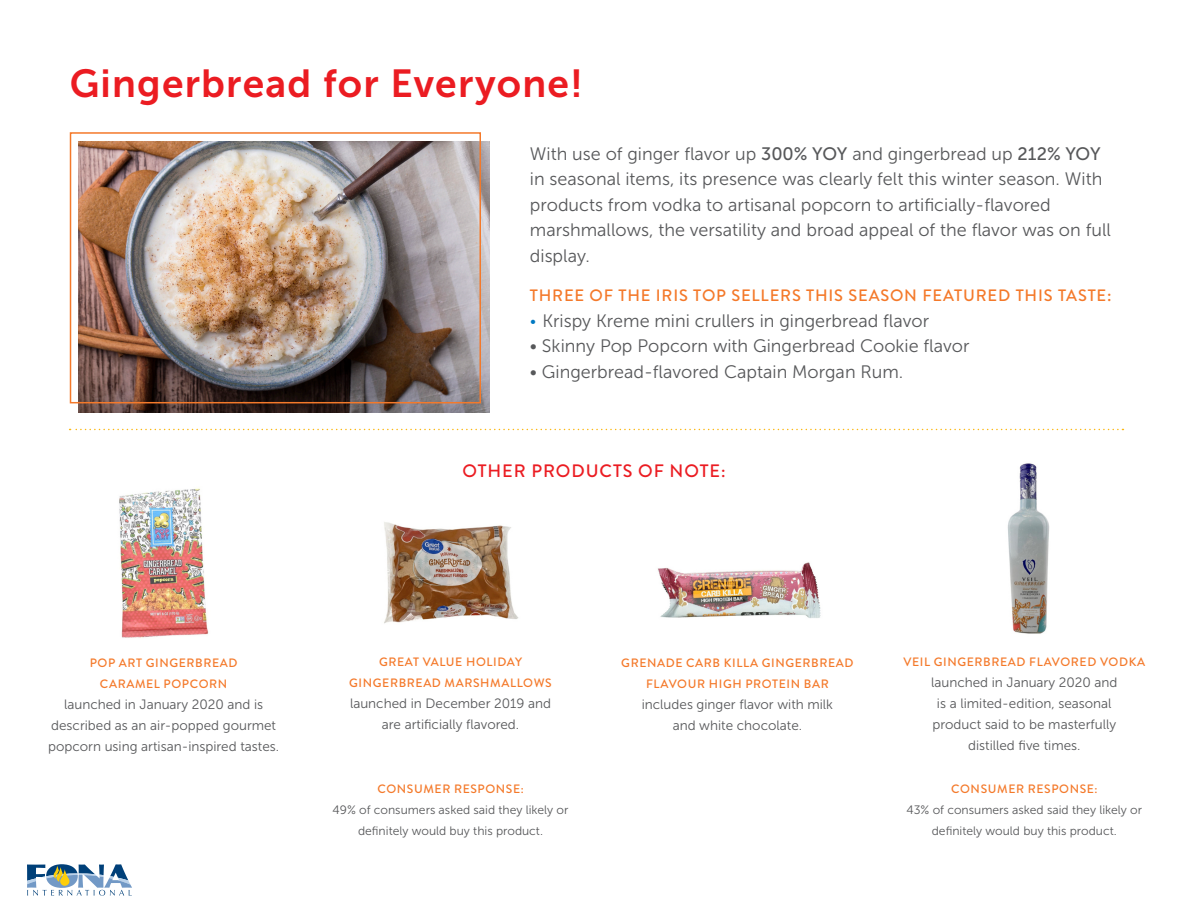
<style>
.page{position:relative;width:1188px;height:918px;background:#fff}
.page>*{position:absolute;margin:0;border:0;box-sizing:border-box;transform-origin:0 0}
.t1{font:39px "Museo Sans 700";letter-spacing:.03em;color:#eb1c22}
.t2{font:18px/25.5px "Museo Sans 300";color:#57585a}
.t3{font:500 18px "Brandon Grotesque";letter-spacing:.05em;color:#eb1c22}
.t4{font:500 16.5px "Brandon Grotesque";letter-spacing:.05em;color:#f4792a}
.t5{font:13.5px/21px "Museo Sans 300";color:#57585a;text-align:center}
.t6{font:12.15px/21px "Museo Sans 300";color:#57585a;text-align:center}
.t7{font:500 12.15px/21px "Brandon Grotesque";letter-spacing:.05em;color:#f4792a;text-align:center}
.s1{font-family:"Museo Sans 500"}
.s2{font-size:18px}
.s3{font-family:"Brandon Grotesque";font-weight:500;color:#0079c2}
.s4{font-family:"Brandon Grotesque";font-weight:500;color:#f4792a}
</style>
<div class="page">
<svg style="left:27px;top:864px;width:105px;height:32px"></svg>
<svg style="left:70px;top:429px;width:1053px;height:1px"></svg>
<img style="left:79px;top:142px;width:411px;height:271px">
<div style="left:70px;top:132px;width:411px;height:271px;border:2px solid #f4792a"></div>
<img style="left:119px;top:488px;width:90px;height:150px">
<img style="left:1007px;top:463px;width:43px;height:171px">
<img style="left:658px;top:562px;width:163px;height:56px">
<img style="left:384px;top:522px;width:135px;height:102px">
<p class="t1" style="left:70px;top:62px;width:515px">Gingerbread for Everyone!</p>
<p class="t2" style="left:530px;top:141px;width:583px">With use of ginger flavor up <span class="s1">300% YOY</span> and gingerbread up <span class="s1">212% YOY </span>in seasonal items, its presence was clearly felt this winter season. With products from vodka to artisanal popcorn to artificially-flavored marshmallows, the versatility and broad appeal of the flavor was on full display.</p>
<p class="t4" style="left:530px;top:284px;width:583px">THREE OF THE IRIS TOP SELLERS THIS SEASON FEATURED THIS TASTE<span class="s2">:</span></p>
<p class="t2" style="left:530px;top:308px;width:401px"><span class="s3">•</span> Krispy Kreme mini crullers in gingerbread flavor</p>
<p class="t2" style="left:530px;top:334px;width:441px">• Skinny Pop Popcorn with Gingerbread Cookie flavor</p>
<p class="t2" style="left:530px;top:359px;width:375px">• Gingerbread-flavored Captain Morgan Rum.</p>
<p class="t3" style="left:463px;top:458px;width:264px">OTHER PRODUCTS OF NOTE:</p>
<p class="t7" style="left:90px;top:652px;width:149px">POP ART GINGERBREAD<br>CARAMEL POPCORN</p>
<p class="t5" style="left:48px;top:694px;width:233px">launched in January 2020 and is described as an air-popped gourmet popcorn using artisan-inspired tastes.</p>
<p class="t7" style="left:349px;top:652px;width:204px">GREAT VALUE HOLIDAY<br>GINGERBREAD MARSHMALLOWS</p>
<p class="t5" style="left:350px;top:693px;width:203px">launched in December 2019 and are artificially flavored.</p>
<p class="t6" style="left:333px;top:779px;width:237px"><span class="s4">CONSUMER RESPONSE:<br></span>49% of consumers asked said they likely or definitely would buy this product.</p>
<p class="t7" style="left:621px;top:652px;width:234px">GRENADE CARB KILLA GINGERBREAD<br>FLAVOUR HIGH PROTEIN BAR</p>
<p class="t5" style="left:642px;top:694px;width:193px">includes ginger flavor with milk and white chocolate.</p>
<p class="t7" style="left:903px;top:652px;width:243px">VEIL GINGERBREAD FLAVORED VODKA</p>
<p class="t5" style="left:931px;top:672px;width:188px">launched in January 2020 and is a limited-edition, seasonal product said to be masterfully distilled five times.</p>
<p class="t6" style="left:907px;top:779px;width:237px"><span class="s4">CONSUMER RESPONSE:<br></span>43% of consumers asked said they likely or definitely would buy this product.</p>
</div>
